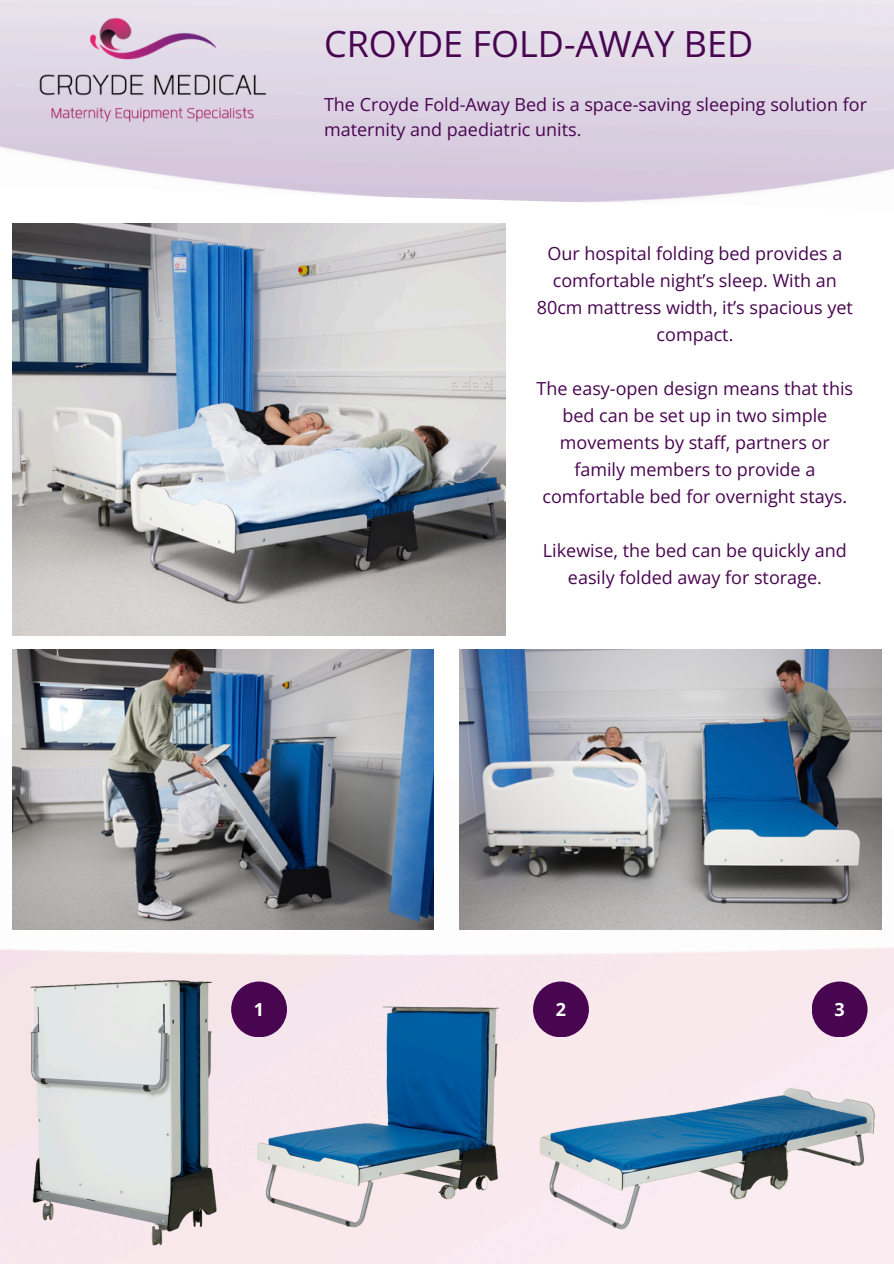
<style>
.page{position:relative;width:894px;height:1264px;background:#fff}
.page>*{position:absolute;margin:0;border:0;box-sizing:border-box;transform-origin:0 0}
.t1{font:36px "Open Sans";color:#480550}
.t2{font:18px/27px "Open Sans";color:#480550;text-align:center}
.t3{font:700 18px "Open Sans";color:#fff}
</style>
<div class="page">
<img style="left:0;top:689px;width:882px;height:574px">
<img style="left:28px;top:10px;width:252px;height:120px">
<img style="left:12px;top:223px;width:493px;height:412px">
<img style="left:245px;top:981px;width:271px;height:281px">
<img style="left:0;top:959px;width:279px;height:302px">
<img style="left:516px;top:930px;width:377px;height:333px">
<img style="left:12px;top:649px;width:421px;height:280px">
<img style="left:460px;top:649px;width:420px;height:280px">
<div style="left:231px;top:981px;width:56px;height:56px;background:#480550;border-radius:50%"></div>
<div style="left:533px;top:981px;width:55px;height:56px;background:#480550;border-radius:50%"></div>
<div style="left:811px;top:981px;width:56px;height:56px;background:#480550;border-radius:50%"></div>
<p class="t1" style="left:324px;top:18px;width:430px">CROYDE FOLD-AWAY BED</p>
<p class="t2" style="left:324px;top:92px;width:544px;line-height:24.8px;text-align:left">The Croyde Fold-Away Bed is a space-saving sleeping solution for maternity and paediatric units.</p>
<p class="t2" style="left:536px;top:240px;width:317px">Our hospital folding bed provides a comfortable night’s sleep. With an<br>80cm mattress width, it’s spacious yet compact.</p>
<p class="t2" style="left:536px;top:375px;width:318px">The easy-open design means that this bed can be set up in two simple movements by staff, partners or family members to provide a comfortable bed for overnight stays.</p>
<p class="t2" style="left:542px;top:537px;width:305px">Likewise, the bed can be quickly and easily folded away for storage.</p>
<p class="t3" style="left:254px;top:997px;width:12px">1</p>
<p class="t3" style="left:555px;top:997px;width:12px">2</p>
<p class="t3" style="left:834px;top:997px;width:12px">3</p>
</div>
